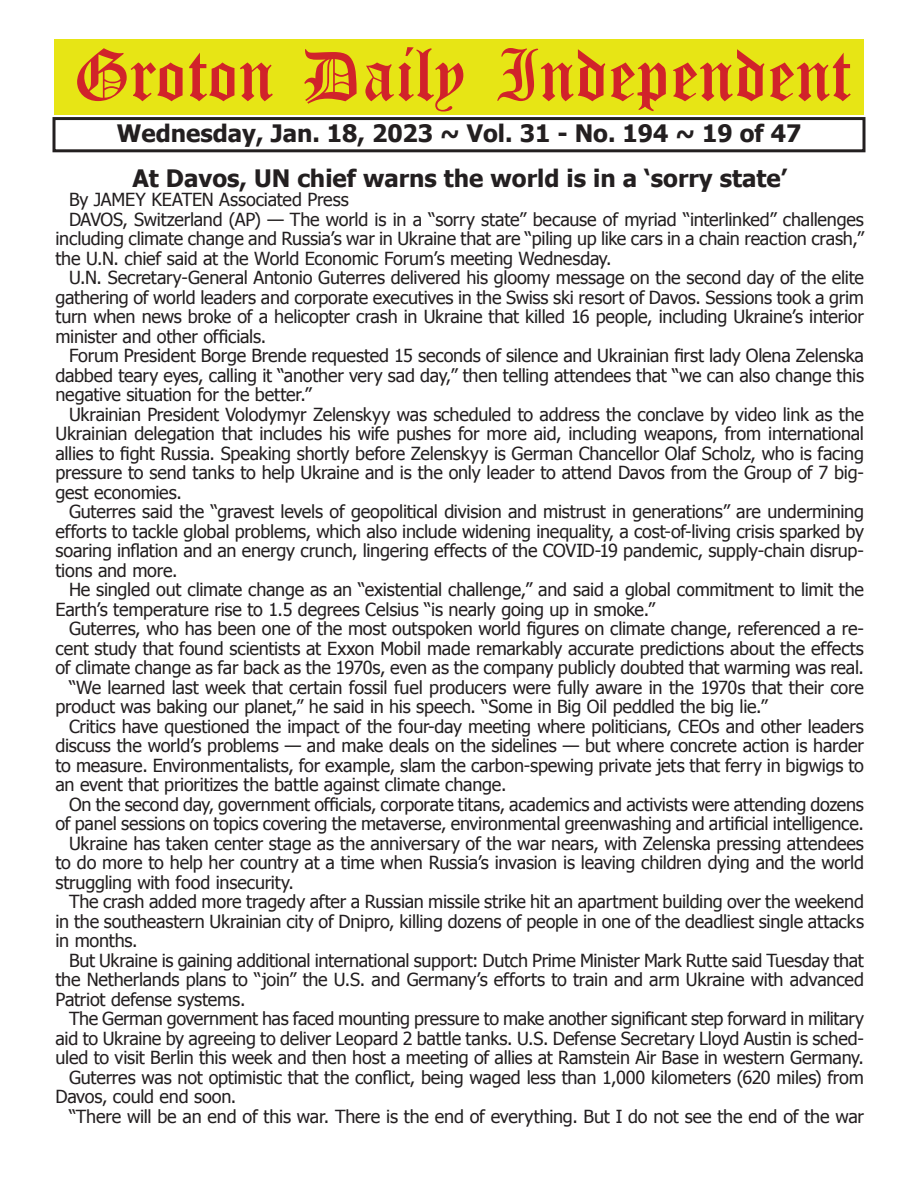
<style>
.page{position:relative;width:918px;height:1188px;background:#fff}
.page>*{position:absolute;margin:0;border:0;box-sizing:border-box;transform-origin:0 0}
.t1{font:54px "Old English Five";color:#d1232a}
.t2{font:700 24px "Tahoma";color:#231f20}
.t3{font:18px "Tahoma";letter-spacing:-.015em;color:#231f20}
</style>
<div class="page">
<div style="left:52px;top:117px;width:814px;height:35px;border:3px solid #231f20"></div>
<div style="left:54px;top:40px;width:810px;height:75px;background:#e7e515"></div>
<h1 class="t1" style="left:73px;top:50px;width:779px">Groton Daily Independent</h1>
<h2 class="t2" style="left:117px;top:116px;width:686px">Wednesday, Jan. 18, 2023 ~ Vol. 31 - No. 194 ~ 19 of 47</h2>
<h2 class="t2" style="left:132px;top:161px;width:656px">At Davos, UN chief warns the world is in a ‘sorry state’</h2>
<p class="t3" style="left:69px;top:188px;width:281px">By JAMEY KEATEN Associated Press</p>
<p class="t3" style="left:69px;top:207px;width:796px">DAVOS, Switzerland (AP) — The world is in a “sorry state” because of myriad “interlinked” challenges</p>
<p class="t3" style="left:56px;top:227px;width:810px">including climate change and Russia’s war in Ukraine that are “piling up like cars in a chain reaction crash,”</p>
<p class="t3" style="left:56px;top:246px;width:558px">the U.N. chief said at the World Economic Forum’s meeting Wednesday.</p>
<p class="t3" style="left:69px;top:266px;width:796px">U.N. Secretary-General Antonio Guterres delivered his gloomy message on the second day of the elite</p>
<p class="t3" style="left:56px;top:285px;width:810px">gathering of world leaders and corporate executives in the Swiss ski resort of Davos. Sessions took a grim</p>
<p class="t3" style="left:56px;top:305px;width:810px">turn when news broke of a helicopter crash in Ukraine that killed 16 people, including Ukraine’s interior</p>
<p class="t3" style="left:56px;top:324px;width:212px">minister and other officials.</p>
<p class="t3" style="left:69px;top:344px;width:796px">Forum President Borge Brende requested 15 seconds of silence and Ukrainian first lady Olena Zelenska</p>
<p class="t3" style="left:56px;top:363px;width:810px">dabbed teary eyes, calling it “another very sad day,” then telling attendees that “we can also change this</p>
<p class="t3" style="left:56px;top:383px;width:258px">negative situation for the better.”</p>
<p class="t3" style="left:69px;top:402px;width:796px">Ukrainian President Volodymyr Zelenskyy was scheduled to address the conclave by video link as the</p>
<p class="t3" style="left:56px;top:422px;width:810px">Ukrainian delegation that includes his wife pushes for more aid, including weapons, from international</p>
<p class="t3" style="left:56px;top:441px;width:810px">allies to fight Russia. Speaking shortly before Zelenskyy is German Chancellor Olaf Scholz, who is facing</p>
<p class="t3" style="left:56px;top:461px;width:810px">pressure to send tanks to help Ukraine and is the only leader to attend Davos from the Group of 7 big-</p>
<p class="t3" style="left:56px;top:480px;width:128px">gest economies.</p>
<p class="t3" style="left:69px;top:500px;width:796px">Guterres said the “gravest levels of geopolitical division and mistrust in generations” are undermining</p>
<p class="t3" style="left:56px;top:519px;width:810px">efforts to tackle global problems, which also include widening inequality, a cost-of-living crisis sparked by</p>
<p class="t3" style="left:56px;top:539px;width:810px">soaring inflation and an energy crunch, lingering effects of the COVID-19 pandemic, supply-chain disrup-</p>
<p class="t3" style="left:56px;top:558px;width:124px">tions and more.</p>
<p class="t3" style="left:69px;top:578px;width:796px">He singled out climate change as an “existential challenge,” and said a global commitment to limit the</p>
<p class="t3" style="left:56px;top:597px;width:601px">Earth’s temperature rise to 1.5 degrees Celsius “is nearly going up in smoke.”</p>
<p class="t3" style="left:69px;top:617px;width:796px">Guterres, who has been one of the most outspoken world figures on climate change, referenced a re-</p>
<p class="t3" style="left:56px;top:636px;width:810px">cent study that found scientists at Exxon Mobil made remarkably accurate predictions about the effects</p>
<p class="t3" style="left:56px;top:656px;width:810px">of climate change as far back as the 1970s, even as the company publicly doubted that warming was real.</p>
<p class="t3" style="left:69px;top:675px;width:796px">“We learned last week that certain fossil fuel producers were fully aware in the 1970s that their core</p>
<p class="t3" style="left:56px;top:695px;width:714px">product was baking our planet,” he said in his speech. “Some in Big Oil peddled the big lie.”</p>
<p class="t3" style="left:69px;top:714px;width:796px">Critics have questioned the impact of the four-day meeting where politicians, CEOs and other leaders</p>
<p class="t3" style="left:56px;top:734px;width:810px">discuss the world’s problems — and make deals on the sidelines — but where concrete action is harder</p>
<p class="t3" style="left:56px;top:753px;width:810px">to measure. Environmentalists, for example, slam the carbon-spewing private jets that ferry in bigwigs to</p>
<p class="t3" style="left:56px;top:773px;width:452px">an event that prioritizes the battle against climate change.</p>
<p class="t3" style="left:69px;top:792px;width:796px">On the second day, government officials, corporate titans, academics and activists were attending dozens</p>
<p class="t3" style="left:56px;top:812px;width:810px">of panel sessions on topics covering the metaverse, environmental greenwashing and artificial intelligence.</p>
<p class="t3" style="left:69px;top:831px;width:796px">Ukraine has taken center stage as the anniversary of the war nears, with Zelenska pressing attendees</p>
<p class="t3" style="left:56px;top:851px;width:810px">to do more to help her country at a time when Russia’s invasion is leaving children dying and the world</p>
<p class="t3" style="left:56px;top:870px;width:240px">struggling with food insecurity.</p>
<p class="t3" style="left:69px;top:890px;width:796px">The crash added more tragedy after a Russian missile strike hit an apartment building over the weekend</p>
<p class="t3" style="left:56px;top:909px;width:810px">in the southeastern Ukrainian city of Dnipro, killing dozens of people in one of the deadliest single attacks</p>
<p class="t3" style="left:56px;top:928px;width:84px">in months.</p>
<p class="t3" style="left:69px;top:948px;width:796px">But Ukraine is gaining additional international support: Dutch Prime Minister Mark Rutte said Tuesday that</p>
<p class="t3" style="left:56px;top:967px;width:810px">the Netherlands plans to “join” the U.S. and Germany’s efforts to train and arm Ukraine with advanced</p>
<p class="t3" style="left:56px;top:987px;width:191px">Patriot defense systems.</p>
<p class="t3" style="left:69px;top:1006px;width:797px">The German government has faced mounting pressure to make another significant step forward in military</p>
<p class="t3" style="left:56px;top:1026px;width:810px">aid to Ukraine by agreeing to deliver Leopard 2 battle tanks. U.S. Defense Secretary Lloyd Austin is sched-</p>
<p class="t3" style="left:56px;top:1045px;width:810px">uled to visit Berlin this week and then host a meeting of allies at Ramstein Air Base in western Germany.</p>
<p class="t3" style="left:69px;top:1065px;width:796px">Guterres was not optimistic that the conflict, being waged less than 1,000 kilometers (620 miles) from</p>
<p class="t3" style="left:56px;top:1084px;width:182px">Davos, could end soon.</p>
<p class="t3" style="left:69px;top:1104px;width:796px">“There will be an end of this war. There is the end of everything. But I do not see the end of the war</p>
</div>
